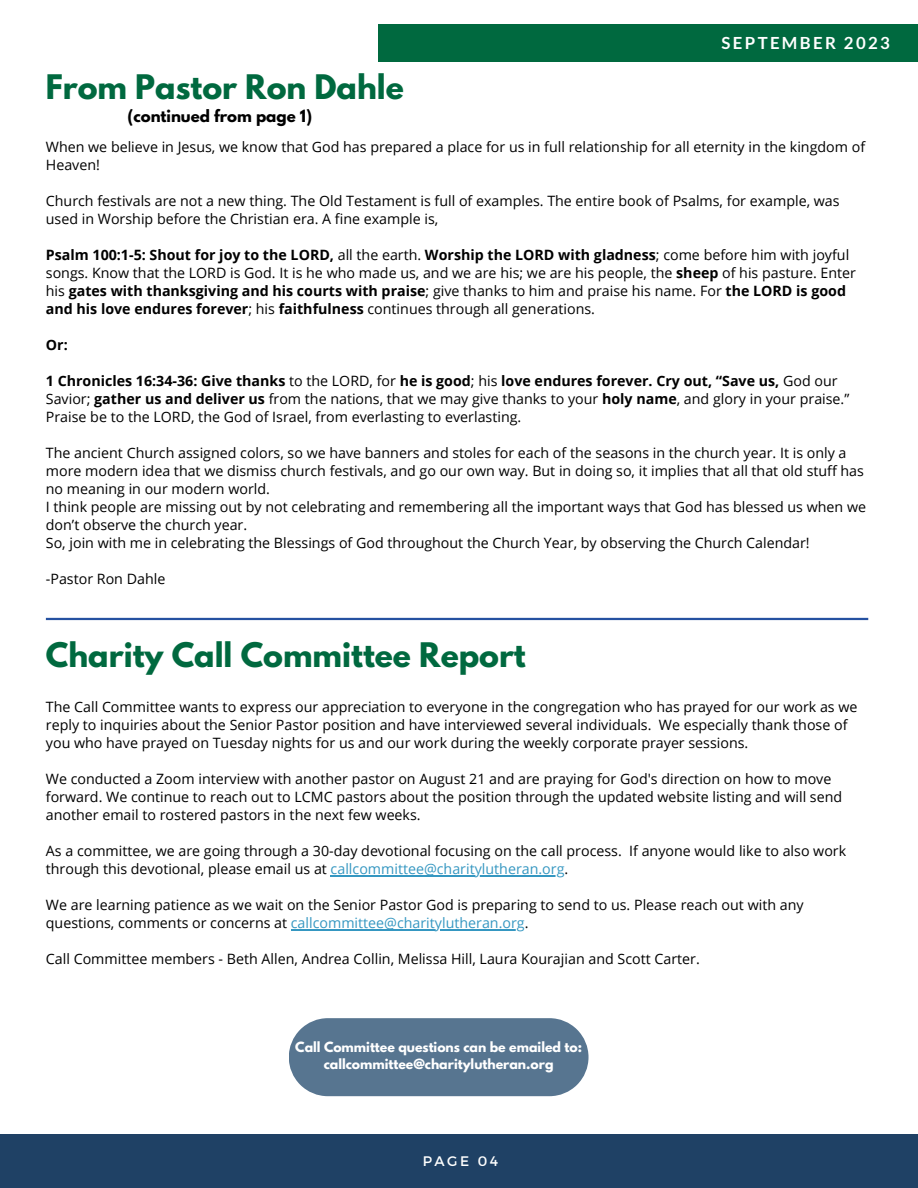
<style>
.page{position:relative;width:918px;height:1188px;background:#fff}
.page>*{position:absolute;margin:0;border:0;box-sizing:border-box;transform-origin:0 0}
.t1{font:700 30px "League Spartan";color:#00693f}
.t2{font:700 16.8px "Lato";letter-spacing:.14em;color:#fff}
.t3{font:700 15px "League Spartan";color:#000}
.t4{font:14.25px/18px "Open Sans";color:#000}
.t5{font:700 14.25px "Open Sans";color:#000}
.t6{font:13.8px "Montserrat";letter-spacing:.18em;color:#fff}
.t7{font:700 12.45px "League Spartan";color:#fff}
.s1{font-weight:700}
.s2{color:#3597c1}
</style>
<div class="page">
<div style="left:0;top:1134px;width:918px;height:54px;background:#1f4165"></div>
<div style="left:378px;top:25px;width:540px;height:37px;background:#00693f"></div>
<hr style="left:46px;top:618px;width:822px;height:2px;background:#2551a1">
<hr style="left:331px;top:876px;width:93px;height:1px;background:#3597c1">
<hr style="left:424px;top:876px;width:140px;height:1px;background:#3597c1">
<hr style="left:291px;top:930px;width:234px;height:1px;background:#3597c1">
<svg style="left:289px;top:1018px;width:300px;height:78px;background:#607d96"></svg>
<p class="t2" style="left:722px;top:32px;width:170px">SEPTEMBER 2023</p>
<p class="t1" style="left:46px;top:72px;width:360px">From Pastor Ron Dahle</p>
<p class="t3" style="left:127px;top:109px;width:186px">(continued from page 1)</p>
<p class="t4" style="left:46px;top:138px;width:821px">When we believe in Jesus, we know that God has prepared a place for us in full relationship for all eternity in the kingdom of<br>Heaven!</p>
<p class="t4" style="left:46px;top:192px;width:795px">Church festivals are not a new thing. The Old Testament is full of examples. The entire book of Psalms, for example, was used in Worship before the Christian era. A fine example is,</p>
<p class="t4" style="left:46px;top:246px;width:812px"><span class="s1">Psalm 100:1-5: Shout for joy to the LORD,</span> all the earth. <span class="s1">Worship the LORD with gladness</span>; come before him with joyful songs. Know that the LORD is God. It is he who made us, and we are his; we are his people, the <span class="s1">sheep</span> of his pasture. Enter his <span class="s1">gates with thanksgiving and his courts with praise</span>; give thanks to him and praise his name. For <span class="s1">the LORD is good and his love endures forever</span>; his <span class="s1">faithfulness</span> continues through all generations.</p>
<p class="t5" style="left:46px;top:335px;width:23px">Or:</p>
<p class="t4" style="left:46px;top:372px;width:805px"><span class="s1">1 Chronicles 16:34-36: Give thanks</span> to the LORD, for <span class="s1">he is good</span>; his <span class="s1">love endures forever. Cry out, “Save us,</span> God our<br>Savior; <span class="s1">gather us and deliver us</span> from the nations, that we may give thanks to your <span class="s1">holy name</span>, and glory in your praise.”<br>Praise be to the LORD, the God of Israel, from everlasting to everlasting.</p>
<p class="t4" style="left:46px;top:444px;width:820px">The ancient Church assigned colors, so we have banners and stoles for each of the seasons in the church year. It is only a more modern idea that we dismiss church festivals, and go our own way. But in doing so, it implies that all that old stuff has no meaning in our modern world.</p>
<p class="t4" style="left:46px;top:498px;width:822px">I think people are missing out by not celebrating and remembering all the important ways that God has blessed us when we don’t observe the church year.</p>
<p class="t4" style="left:46px;top:534px;width:765px">So, join with me in celebrating the Blessings of God throughout the Church Year, by observing the Church Calendar!</p>
<p class="t4" style="left:46px;top:570px;width:121px">-Pastor Ron Dahle</p>
<p class="t1" style="left:46px;top:640px;width:481px">Charity Call Committee Report</p>
<p class="t4" style="left:46px;top:698px;width:813px">The Call Committee wants to express our appreciation to everyone in the congregation who has prayed for our work as we reply to inquiries about the Senior Pastor position and have interviewed several individuals. We especially thank those of you who have prayed on Tuesday nights for us and our work during the weekly corporate prayer sessions.</p>
<p class="t4" style="left:46px;top:770px;width:798px">We conducted a Zoom interview with another pastor on August 21 and are praying for God's direction on how to move forward. We continue to reach out to LCMC pastors about the position through the updated website listing and will send another email to rostered pastors in the next few weeks.</p>
<p class="t4" style="left:46px;top:842px;width:802px">As a committee, we are going through a 30-day devotional focusing on the call process. If anyone would like to also work through this devotional, please email us at <span class="s2">callcommittee@charitylutheran.org</span>.</p>
<p class="t4" style="left:46px;top:896px;width:759px">We are learning patience as we wait on the Senior Pastor God is preparing to send to us. Please reach out with any questions, comments or concerns at <span class="s2">callcommittee@charitylutheran.org</span>.</p>
<p class="t4" style="left:46px;top:950px;width:655px">Call Committee members - Beth Allen, Andrea Collin, Melissa Hill, Laura Kourajian and Scott Carter.</p>
<p class="t7" style="left:295px;top:1041px;width:288px">Call Committee questions can be emailed to:</p>
<p class="t7" style="left:324px;top:1058px;width:231px">callcommittee@charitylutheran.org</p>
<p class="t6" style="left:423px;top:1153px;width:77px">PAGE 04</p>
</div>
